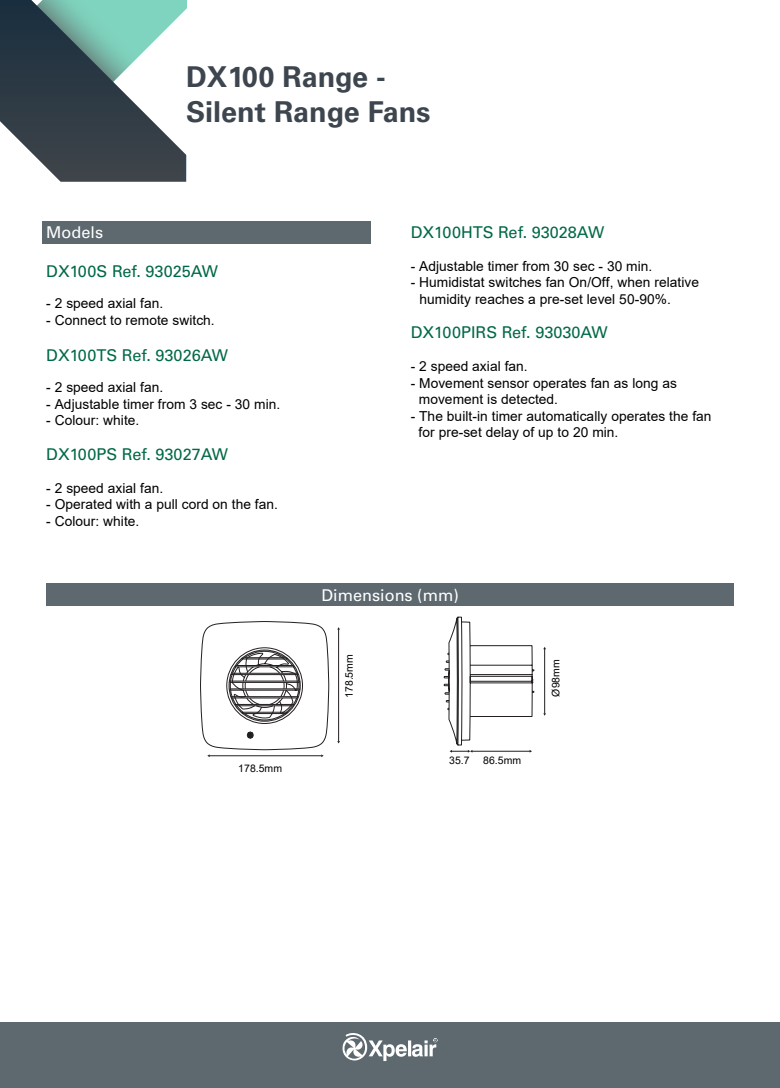
<style>
.page{position:relative;width:780px;height:1088px;background:#fff}
.page>*{position:absolute;margin:0;border:0;box-sizing:border-box;transform-origin:0 0}
.t1{font:700 28.75px/34.5px "Univers";color:#3d454e}
.t2{font:16.25px "Univers";color:#006848}
.t3{font:16.25px "Univers";color:#fff}
.t4{font:13.75px/16.5px "Arial";letter-spacing:.005em;color:#000}
.t5{font:10.5px "Arial";letter-spacing:.005em;color:#000}
</style>
<div class="page">
<svg style="left:0;top:0;width:186px;height:182px"></svg>
<div style="left:42px;top:221px;width:328px;height:22px;background:#5d686f"></div>
<div style="left:0;top:1023px;width:780px;height:65px;background:#5d686f"></div>
<svg style="left:342px;top:1033px;width:95px;height:28px"></svg>
<div style="left:46px;top:583px;width:687px;height:23px;background:#5d686f"></div>
<hr style="left:544px;top:649px;width:1px;height:65px;background:#231f20">
<hr style="left:338px;top:629px;width:1px;height:112px;background:#231f20">
<svg style="left:200px;top:621px;width:129px;height:136px"></svg>
<svg style="left:443px;top:617px;width:91px;height:135px"></svg>
<h1 class="t1" style="left:186px;top:60px;width:246px">DX100 Range -<br>Silent Range Fans</h1>
<p class="t3" style="left:46px;top:222px;width:58px">Models</p>
<p class="t2" style="left:46px;top:261px;width:173px">DX100S Ref. 93025AW</p>
<p class="t4" style="left:46px;top:295px;width:118px">- 2 speed axial fan.</p>
<p class="t4" style="left:46px;top:311px;width:170px">- Connect to remote switch.</p>
<p class="t2" style="left:46px;top:345px;width:183px">DX100TS Ref. 93026AW</p>
<p class="t4" style="left:46px;top:379px;width:118px">- 2 speed axial fan.</p>
<p class="t4" style="left:46px;top:395px;width:235px">- Adjustable timer from 3 sec - 30 min.</p>
<p class="t4" style="left:46px;top:412px;width:95px">- Colour: white.</p>
<p class="t2" style="left:46px;top:444px;width:183px">DX100PS Ref. 93027AW</p>
<p class="t4" style="left:46px;top:479px;width:118px">- 2 speed axial fan.</p>
<p class="t4" style="left:46px;top:496px;width:233px">- Operated with a pull cord on the fan.</p>
<p class="t4" style="left:46px;top:512px;width:95px">- Colour: white.</p>
<p class="t5" style="left:238px;top:761px;width:45px">178.5mm</p>
<p class="t2" style="left:410px;top:222px;width:195px">DX100HTS Ref. 93028AW</p>
<p class="t4" style="left:410px;top:257px;width:243px">- Adjustable timer from 30 sec - 30 min.</p>
<p class="t4" style="left:419px;top:274px;width:281px;text-indent:-9px">- Humidistat switches fan On/Off, when relative humidity reaches a pre-set level 50-90%.</p>
<p class="t2" style="left:410px;top:323px;width:199px">DX100PIRS Ref. 93030AW</p>
<p class="t4" style="left:410px;top:358px;width:118px">- 2 speed axial fan.</p>
<p class="t4" style="left:419px;top:374px;width:259px;text-indent:-8px">- Movement sensor operates fan as long as movement is detected.</p>
<p class="t4" style="left:418px;top:407px;width:294px;text-indent:-8px">- The built-in timer automatically operates the fan for pre-set delay of up to 20 min.</p>
<p class="t3" style="left:321px;top:585px;width:139px">Dimensions (mm)</p>
<p class="t5" style="left:342px;top:698px;width:45px;rotate:-90deg">178.5mm</p>
<p class="t5" style="left:449px;top:753px;width:22px">35.7</p>
<p class="t5" style="left:483px;top:753px;width:39px">86.5mm</p>
<p class="t5" style="left:548px;top:697px;width:39px;rotate:-90deg">Ø98mm</p>
</div>
